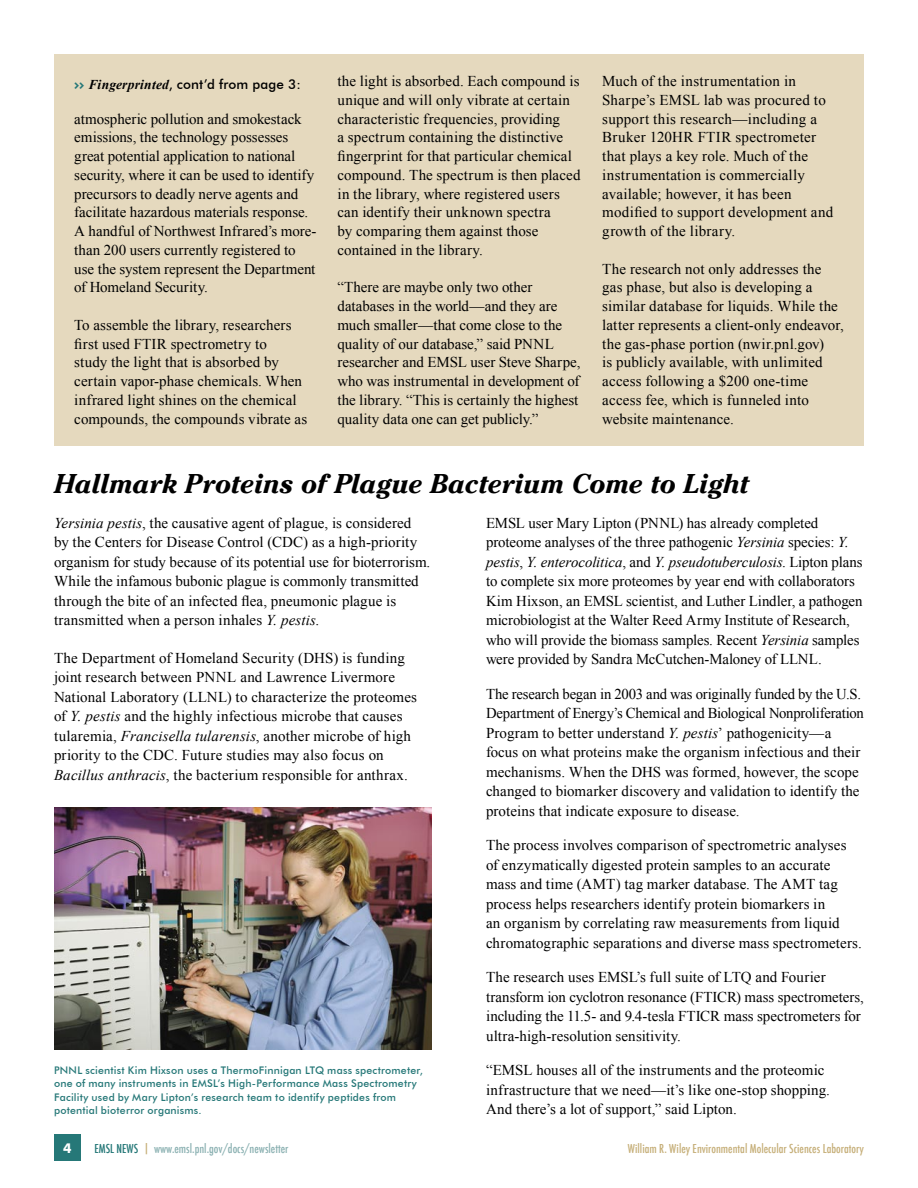
<style>
.page{position:relative;width:918px;height:1188px;background:#fff}
.page>*{position:absolute;margin:0;border:0;box-sizing:border-box;transform-origin:0 0}
.Headline{font:italic 700 27px "Cheltenham";letter-spacing:-.01em;color:#000}
.Main_Body{font:15px/18.8px "Times New Roman";letter-spacing:.005em;color:#000}
.t1{font:500 13.5px "Futura BT";letter-spacing:.01em;color:#000}
.t2{font:700 13.5px "Futuri";color:#fff}
.t3{font:500 condensed 12px "Futura";color:#c6af79}
.t4{font:500 condensed 12px "Futura";color:#8bb1b2}
.t5{font:500 10.5px/13.5px "Futura BT";letter-spacing:.02em;color:#267878}
.s1{font-family:"Zero Twos";font-weight:400;color:#267878}
.s2{font-family:"Times New Roman";font-weight:700;font-style:italic}
.s3{font-style:italic}
.s4{color:#267878}
.s5{color:#c6af79}
</style>
<div class="page">
<div style="left:54px;top:54px;width:810px;height:392px;background:#e5d9be"></div>
<div style="left:54px;top:1134px;width:27px;height:27px;background:#267878"></div>
<img style="left:54px;top:807px;width:378px;height:243px">
<p class="t1" style="left:74px;top:76px;width:228px"><span class="s1">&gt;&gt;</span> <span class="s2">Fingerprinted</span>, cont’d from page 3:</p>
<p class="Main_Body" style="left:74px;top:109px;width:244px">atmospheric pollution and smokestack emissions, the technology possesses great potential application to national security, where it can be used to identify precursors to deadly nerve agents and facilitate hazardous materials response.<br>A handful of Northwest Infrared’s more&shy;than 200 users currently registered to use the system represent the Department of Homeland Security.</p>
<p class="Main_Body" style="left:74px;top:315px;width:234px">To assemble the library, researchers first used FTIR spectrometry to<br>study the light that is absorbed by certain vapor-phase chemicals. When infrared light shines on the chemical compounds, the compounds vibrate as</p>
<p class="Main_Body" style="left:338px;top:72px;width:245px">the light is absorbed. Each compound is unique and will only vibrate at certain characteristic frequencies, providing<br>a spectrum containing the distinctive fingerprint for that particular chemical compound. The spectrum is then placed in the library, where registered users can identify their unknown spectra<br>by comparing them against those contained in the library.</p>
<p class="Main_Body" style="left:338px;top:278px;width:244px">“There are maybe only two other databases in the world—and they are much smaller—that come close to the quality of our database,” said PNNL researcher and EMSL user Steve Sharpe, who was instrumental in development of the library. “This is certainly the highest quality data one can get publicly.”</p>
<p class="Main_Body" style="left:602px;top:72px;width:232px">Much of the instrumentation in<br>Sharpe’s EMSL lab was procured to support this research—including a<br>Bruker 120HR FTIR spectrometer that plays a key role. Much of the instrumentation is commercially available; however, it has been modified to support development and growth of the library.</p>
<p class="Main_Body" style="left:602px;top:259px;width:243px">The research not only addresses the gas phase, but also is developing a similar database for liquids. While the latter represents a client-only endeavor, the gas-phase portion (nwir.pnl.gov)<br>is publicly available, with unlimited access following a $200 one-time access fee, which is funneled into website maintenance.</p>
<p class="Headline" style="left:54px;top:467px;width:697px">Hallmark Proteins of Plague Bacterium Come to Light</p>
<p class="Main_Body" style="left:54px;top:513px;width:378px;line-height:19.5px"><span class="s3">Yersinia pestis</span>, the causative agent of plague, is considered<br>by the Centers for Disease Control (CDC) as a high-priority organism for study because of its potential use for bioterrorism.<br>While the infamous bubonic plague is commonly transmitted through the bite of an infected flea, pneumonic plague is transmitted when a person inhales <span class="s3">Y. pestis</span>.</p>
<p class="Main_Body" style="left:54px;top:648px;width:365px;line-height:19.5px">The Department of Homeland Security (DHS) is funding joint research between PNNL and Lawrence Livermore National Laboratory (LLNL) to characterize the proteomes of <span class="s3">Y. pestis</span> and the highly infectious microbe that causes tularemia, <span class="s3">Francisella tularensis</span>, another microbe of high priority to the CDC. Future studies may also focus on <span class="s3">Bacillus anthracis</span>, the bacterium responsible for anthrax.</p>
<p class="t5" style="left:54px;top:1063px;width:370px">PNNL scientist Kim Hixson uses a ThermoFinnigan LTQ mass spectrometer, one of many instruments in EMSL’s High-Performance Mass Spectrometry<br>Facility used by Mary Lipton’s research team to identify peptides from</p>
<p class="t5" style="left:54px;top:1104px;width:149px">potential bioterror organisms.</p>
<p class="Main_Body" style="left:486px;top:513px;width:378px;line-height:19.5px">EMSL user Mary Lipton (PNNL) has already completed proteome analyses of the three pathogenic <span class="s3">Yersinia</span> species: <span class="s3">Y. pestis</span>, <span class="s3">Y. enterocolitica</span>, and <span class="s3">Y. pseudotuberculosis</span>. Lipton plans to complete six more proteomes by year end with collaborators Kim Hixson, an EMSL scientist, and Luther Lindler, a pathogen microbiologist at the Walter Reed Army Institute of Research, who will provide the biomass samples. Recent <span class="s3">Yersinia</span> samples were provided by Sandra McCutchen-Maloney of LLNL.</p>
<p class="Main_Body" style="left:486px;top:684px;width:380px;line-height:19.5px">The research began in 2003 and was originally funded by the U.S.<br>Department of Energy’s Chemical and Biological Nonproliferation Program to better understand <span class="s3">Y. pestis</span>’ pathogenicity—a focus on what proteins make the organism infectious and their mechanisms. When the DHS was formed, however, the scope changed to biomarker discovery and validation to identify the proteins that indicate exposure to disease.</p>
<p class="Main_Body" style="left:486px;top:835px;width:377px;line-height:19.5px">The process involves comparison of spectrometric analyses of enzymatically digested protein samples to an accurate mass and time (AMT) tag marker database. The AMT tag process helps researchers identify protein biomarkers in<br>an organism by correlating raw measurements from liquid chromatographic separations and diverse mass spectrometers.</p>
<p class="Main_Body" style="left:486px;top:967px;width:379px;line-height:19.5px">The research uses EMSL’s full suite of LTQ and Fourier transform ion cyclotron resonance (FTICR) mass spectrometers, including the 11.5- and 9.4-tesla FTICR mass spectrometers for ultra-high-resolution sensitivity.</p>
<p class="Main_Body" style="left:486px;top:1060px;width:345px;line-height:19.5px">“EMSL houses all of the instruments and the proteomic infrastructure that we need—it’s like one-stop shopping.</p>
<p class="Main_Body" style="left:486px;top:1100px;width:252px">And there’s a lot of support,” said Lipton.</p>
<p class="t2" style="left:63px;top:1143px;width:10px">4</p>
<p class="t4" style="left:94px;top:1141px;width:195px"><span class="s4">EMSL NEWS</span> <span class="s5">|</span> www.emsl.pnl.gov/docs/newsletter</p>
<p class="t3" style="left:628px;top:1141px;width:238px">William R. Wiley Environmental Molecular Sciences Laboratory</p>
</div>
